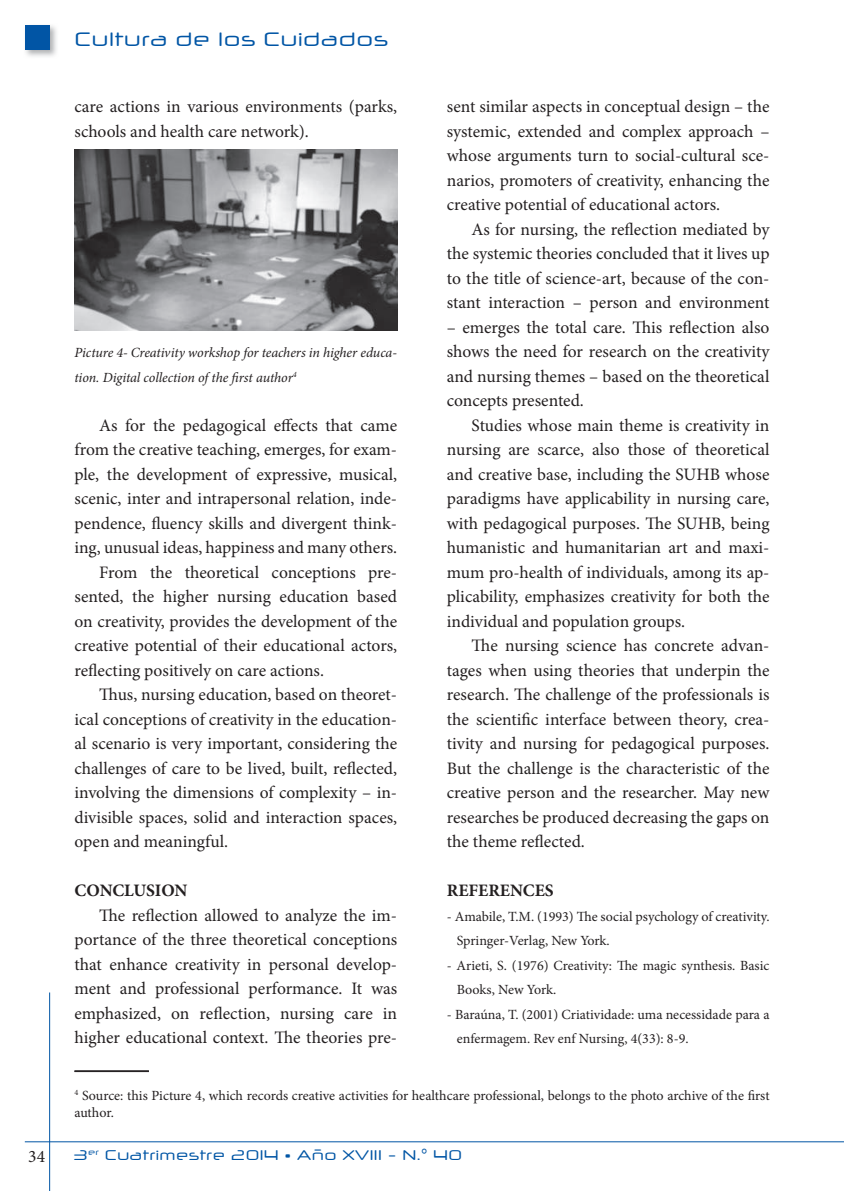
<style>
.page{position:relative;width:844px;height:1191px;background:#fff}
.page>*{position:absolute;margin:0;border:0;box-sizing:border-box;transform-origin:0 0}
.t1{font:19.25px "Neuropol X Free";color:#0155a5}
.t2{font:17.5px/24.5px "Minion Pro";color:#231f20;text-align:justify}
.t3{font:700 17.5px "Minion Pro";color:#231f20}
.t4{font:14px/24.5px "Minion Pro";color:#231f20}
.t5{font:italic 14px/24.5px "Minion Pro";letter-spacing:-.01em;color:#231f20}
.t6{font:14px "Neuropol X Free";color:#0155a5}
</style>
<div class="page">
<hr style="left:49px;top:992px;width:1px;height:199px;background:#0155a5">
<hr style="left:25px;top:1141px;width:818px;height:1px;background:#0155a5">
<img style="left:25px;top:25px;width:32px;height:32px">
<div style="left:25px;top:25px;width:25px;height:25px;background:#0155a5"></div>
<hr style="left:74px;top:1070px;width:75px;height:1px;background:#231f20">
<hr style="left:74px;top:1071px;width:75px;height:1px;background:#231f20">
<img style="left:74px;top:149px;width:323px;height:181px">
<p class="t2" style="left:28px;top:1144px;width:18px">34</p>
<p class="t1" style="left:74px;top:27px;width:315px">Cultura de los Cuidados</p>
<p class="t2" style="left:74px;top:94px;width:324px">care actions in various environments (parks, schools and health care network).</p>
<p class="t5" style="left:74px;top:340px;width:324px">Picture 4- Creativity workshop for teachers in higher educa&shy;tion. Digital collection of the first author<sup>4</sup></p>
<p class="t2" style="left:99px;top:413px;width:299px">As for the pedagogical effects that came</p>
<p class="t2" style="left:74px;top:437px;width:324px">from the creative teaching, emerges, for exam-</p>
<p class="t2" style="left:74px;top:462px;width:324px">ple, the development of expressive, musical,</p>
<p class="t2" style="left:74px;top:486px;width:324px">scenic, inter and intrapersonal relation, inde-</p>
<p class="t2" style="left:74px;top:511px;width:324px">pendence, fluency skills and divergent think-</p>
<p class="t2" style="left:74px;top:535px;width:324px">ing, unusual ideas, happiness and many others.</p>
<p class="t2" style="left:99px;top:560px;width:299px">From the theoretical conceptions pre-</p>
<p class="t2" style="left:74px;top:584px;width:324px">sented, the higher nursing education based</p>
<p class="t2" style="left:74px;top:609px;width:324px">on creativity, provides the development of the</p>
<p class="t2" style="left:74px;top:633px;width:324px">creative potential of their educational actors,</p>
<p class="t2" style="left:74px;top:658px;width:251px">reflecting positively on care actions.</p>
<p class="t2" style="left:99px;top:682px;width:299px">Thus, nursing education, based on theoret-</p>
<p class="t2" style="left:74px;top:707px;width:324px">ical conceptions of creativity in the education-</p>
<p class="t2" style="left:74px;top:731px;width:324px">al scenario is very important, considering the</p>
<p class="t2" style="left:74px;top:756px;width:324px">challenges of care to be lived, built, reflected,</p>
<p class="t2" style="left:74px;top:780px;width:324px">involving the dimensions of complexity – in-</p>
<p class="t2" style="left:74px;top:805px;width:324px">divisible spaces, solid and interaction spaces,</p>
<p class="t2" style="left:74px;top:829px;width:155px">open and meaningful.</p>
<p class="t3" style="left:74px;top:878px;width:114px">CONCLUSION</p>
<p class="t2" style="left:74px;top:903px;width:324px;text-indent:25px">The reflection allowed to analyze the im&shy;portance of the three theoretical conceptions that enhance creativity in personal develop&shy;ment and professional performance. It was emphasized, on reflection, nursing care in higher educational context. The theories pre-</p>
<p class="t2" style="left:446px;top:94px;width:324px">sent similar aspects in conceptual design – the systemic, extended and complex approach – whose arguments turn to social-cultural sce&shy;narios, promoters of creativity, enhancing the creative potential of educational actors.</p>
<p class="t2" style="left:446px;top:217px;width:324px;text-indent:25px">As for nursing, the reflection mediated by the systemic theories concluded that it lives up to the title of science-art, because of the con&shy;stant interaction – person and environment</p>
<p class="t2" style="left:446px;top:315px;width:324px">– emerges the total care. This reflection also shows the need for research on the creativity and nursing themes – based on the theoretical concepts presented.</p>
<p class="t2" style="left:446px;top:413px;width:324px;text-indent:25px">Studies whose main theme is creativity in nursing are scarce, also those of theoretical and creative base, including the SUHB whose paradigms have applicability in nursing care, with pedagogical purposes. The SUHB, being humanistic and humanitarian art and maxi&shy;mum pro-health of individuals, among its ap&shy;plicability, emphasizes creativity for both the individual and population groups.</p>
<p class="t2" style="left:446px;top:633px;width:324px;text-indent:25px">The nursing science has concrete advan&shy;tages when using theories that underpin the research. The challenge of the professionals is the scientific interface between theory, crea&shy;tivity and nursing for pedagogical purposes.<br>But the challenge is the characteristic of the creative person and the researcher. May new researches be produced decreasing the gaps on the theme reflected.</p>
<p class="t3" style="left:446px;top:878px;width:108px">REFERENCES</p>
<p class="t4" style="left:456px;top:904px;width:314px;text-indent:-10px">- Amabile, T.M. (1993) The social psychology of creativity.<br>Springer-Verlag, New York.</p>
<p class="t4" style="left:456px;top:953px;width:314px;text-indent:-10px">- Arieti, S. (1976) Creativity: The magic synthesis. Basic<br>Books, New York.</p>
<p class="t4" style="left:456px;top:1002px;width:314px;text-indent:-10px">- Baraúna, T. (2001) Criatividade: uma necessidade para a enfermagem. Rev enf Nursing, 4(33): 8-9.</p>
<p class="t4" style="left:74px;top:1087px;width:696px;line-height:16.8px"><sup>4</sup> Source: this Picture 4, which records creative activities for healthcare professional, belongs to the photo archive of the first author.</p>
<p class="t6" style="left:74px;top:1146px;width:389px">3<sup>er</sup> Cuatrimestre 2014 • Año XVIII - N.° 40</p>
</div>
